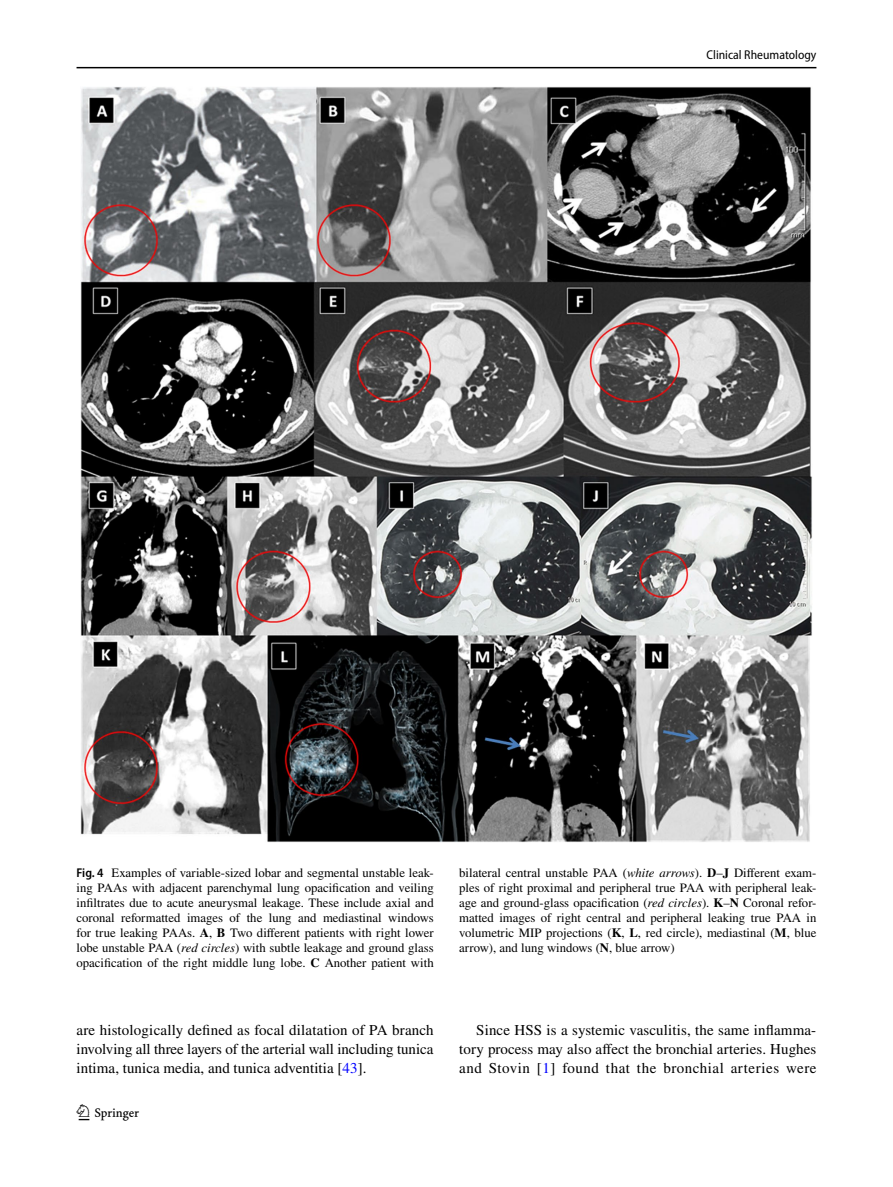
<style>
.page{position:relative;width:893px;height:1187px;background:#fff}
.page>*{position:absolute;margin:0;border:0;box-sizing:border-box;transform-origin:0 0}
.t1{font:22.5px "Springnew Regular 2";color:#000}
.t2{font:15px/18.8px "STIX";letter-spacing:.005em;color:#000;text-align:justify}
.t3{font:12.75px/15px "STIX";color:#000;text-align:justify}
.t4{font:semi-condensed 12.75px "Myriad Pro";color:#000}
.s1{font-family:"Myriad Pro";font-weight:600;font-stretch:semi-condensed}
.s2{font-weight:700}
.s3{font-style:italic}
.s4{color:#00f}
</style>
<div class="page">
<hr style="left:77px;top:67px;width:739px;height:1px;background:#000">
<img style="left:81px;top:87px;width:731px;height:755px">
<p class="t4" style="left:707px;top:48px;width:111px">Clinical Rheumatology</p>
<p class="t3" style="left:77px;top:866px;width:359px"><span class="s1">Fig. 4</span> Examples of variable-sized lobar and segmental unstable leak&shy;ing PAAs with adjacent parenchymal lung opacification and veiling infiltrates due to acute aneurysmal leakage. These include axial and coronal reformatted images of the lung and mediastinal windows for true leaking PAAs. <span class="s2">A</span>, <span class="s2">B</span> Two different patients with right lower lobe unstable PAA (<span class="s3">red circles</span>) with subtle leakage and ground glass opacification of the right middle lung lobe. <span class="s2">C</span> Another patient with</p>
<p class="t3" style="left:459px;top:866px;width:359px">bilateral central unstable PAA (<span class="s3">white arrows</span>). <span class="s2">D</span>–<span class="s2">J</span> Different exam&shy;ples of right proximal and peripheral true PAA with peripheral leak&shy;age and ground-glass opacification (<span class="s3">red circles</span>). <span class="s2">K</span>–<span class="s2">N</span> Coronal refor&shy;matted images of right central and peripheral leaking true PAA in volumetric MIP projections (<span class="s2">K</span>, <span class="s2">L</span>, red circle), mediastinal (<span class="s2">M</span>, blue arrow), and lung windows (<span class="s2">N</span>, blue arrow)</p>
<p class="t2" style="left:77px;top:1021px;width:359px">are histologically defined as focal dilatation of PA branch involving all three layers of the arterial wall including tunica intima, tunica media, and tunica adventitia [<span class="s4">43</span>].</p>
<p class="t2" style="left:459px;top:1021px;width:359px;text-indent:17px">Since HSS is a systemic vasculitis, the same inflamma&shy;tory process may also affect the bronchial arteries. Hughes and Stovin [<span class="s4">1</span>] found that the bronchial arteries were</p>
<h1 class="t1" style="left:79px;top:1104px;width:62px">1 3</h1>
</div>
